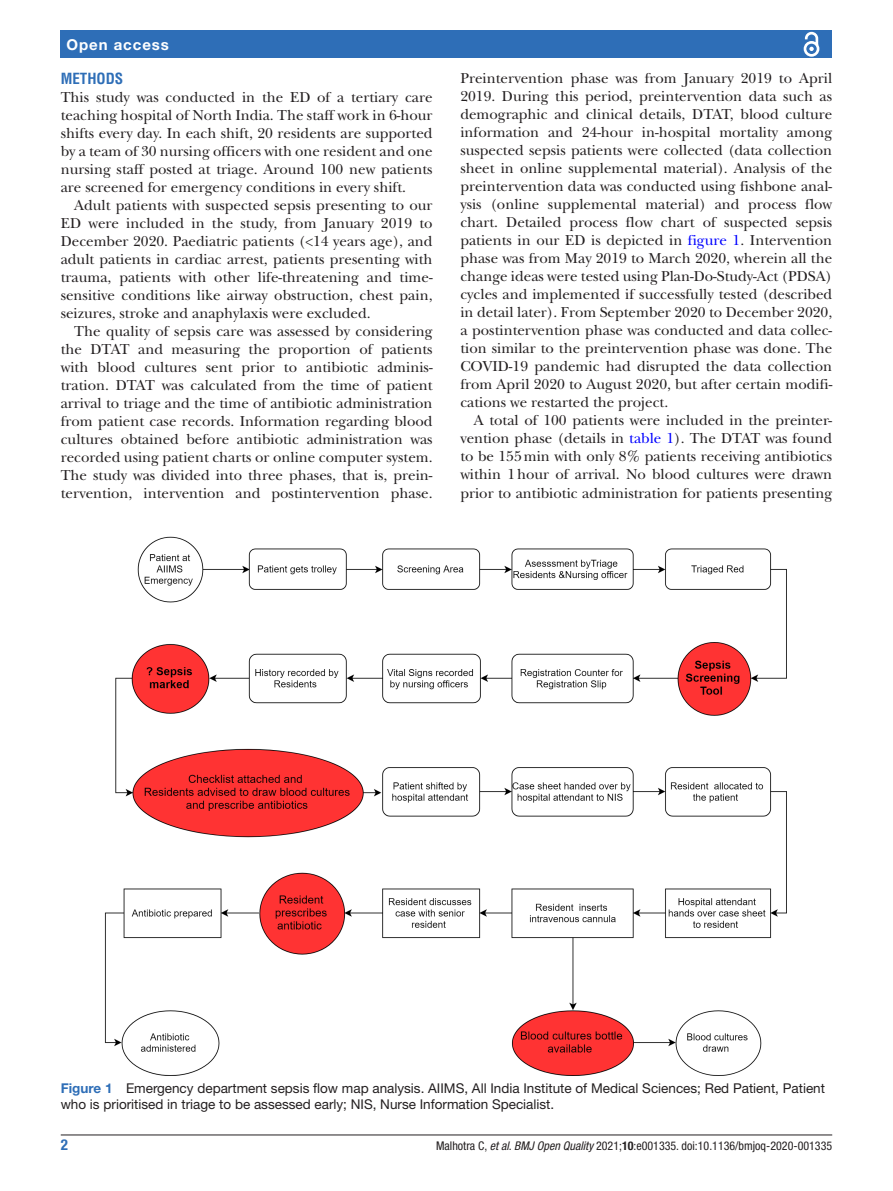
<style>
.page{position:relative;width:893px;height:1191px;background:#fff}
.page>*{position:absolute;margin:0;border:0;box-sizing:border-box;transform-origin:0 0}
.t1{font:15px/18px "New Baskerville";color:#231f20;text-align:justify}
.t2{font:700 15px "Helvetica Neue LT Std";letter-spacing:.065em;color:#fff}
.t3{font:700 condensed 15px "Helvetica LT Std";color:#2e6eb7}
.t4{font:700 condensed 15px "Helvetica Neue LT Std";color:#2e6eb7}
.t5{font:13.5px/16.2px "Helvetica Neue LT Std";color:#231f20}
.t6{font:condensed 12px "Helvetica Neue LT Std";color:#231f20}
.s1{color:#00f}
.s2{font-weight:700;color:#2e6eb7}
.s3{font-style:italic}
.s4{font-weight:700}
</style>
<div class="page">
<hr style="left:61px;top:1134px;width:771px;height:1px;background:#231f20">
<div style="left:61px;top:31px;width:771px;height:27px;background:#2e6eb7"></div>
<svg style="left:803px;top:31px;width:17px;height:26px"></svg>
<img style="left:104px;top:537px;width:683px;height:538px">
<p class="t2" style="left:66px;top:35px;width:104px">Open access</p>
<p class="t3" style="left:61px;top:69px;width:64px">METHODS</p>
<p class="t1" style="left:61px;top:88px;width:373px">This study was conducted in the ED of a tertiary care teaching hospital of North India. The staff work in 6-hour shifts every day. In each shift, 20 residents are supported by a team of 30 nursing officers with one resident and one nursing staff posted at triage. Around 100 new patients are screened for emergency conditions in every shift.</p>
<p class="t1" style="left:61px;top:196px;width:373px;text-indent:14px">Adult patients with suspected sepsis presenting to our ED were included in the study, from January 2019 to December 2020. Paediatric patients (&lt;14 years age), and adult patients in cardiac arrest, patients presenting with trauma, patients with other life-threatening and time&shy;sensitive conditions like airway obstruction, chest pain, seizures, stroke and anaphylaxis were excluded.</p>
<p class="t1" style="left:61px;top:322px;width:373px;text-indent:14px">The quality of sepsis care was assessed by considering the DTAT and measuring the proportion of patients with blood cultures sent prior to antibiotic adminis&shy;tration. DTAT was calculated from the time of patient arrival to triage and the time of antibiotic administration from patient case records. Information regarding blood cultures obtained before antibiotic administration was recorded using patient charts or online computer system.<br>The study was divided into three phases, that is, prein&shy;tervention, intervention and postintervention phase.</p>
<p class="t1" style="left:460px;top:69px;width:373px">Preintervention phase was from January 2019 to April 2019. During this period, preintervention data such as demographic and clinical details, DTAT, blood culture information and 24-hour in-hospital mortality among suspected sepsis patients were collected (data collection sheet in online supplemental material). Analysis of the preintervention data was conducted using fishbone anal&shy;ysis (online supplemental material) and process flow chart. Detailed process flow chart of suspected sepsis patients in our ED is depicted in <span class="s1">figure 1</span>. Intervention phase was from May 2019 to March 2020, wherein all the change ideas were tested using Plan-Do-Study-Act (PDSA) cycles and implemented if successfully tested (described in detail later). From September 2020 to December 2020, a postintervention phase was conducted and data collec&shy;tion similar to the preintervention phase was done. The COVID-19 pandemic had disrupted the data collection from April 2020 to August 2020, but after certain modifi&shy;cations we restarted the project.</p>
<p class="t1" style="left:460px;top:412px;width:373px;text-indent:14px">A total of 100 patients were included in the preinter&shy;vention phase (details in <span class="s1">table 1</span>). The DTAT was found to be 155min with only 8% patients receiving antibiotics within 1hour of arrival. No blood cultures were drawn prior to antibiotic administration for patients presenting</p>
<p class="t5" style="left:61px;top:1080px;width:766px"><span class="s2">Figure 1</span> Emergency department sepsis flow map analysis. AIIMS, All India Institute of Medical Sciences; Red Patient, Patient who is prioritised in triage to be assessed early; NIS, Nurse Information Specialist.</p>
<p class="t4" style="left:61px;top:1135px;width:9px">2</p>
<p class="t6" style="left:436px;top:1138px;width:398px">Malhotra C, <span class="s3">et al</span>. <span class="s3">BMJ Open Quality</span> 2021;<span class="s4">10</span>:e001335. doi:10.1136/bmjoq-2020-001335</p>
</div>
